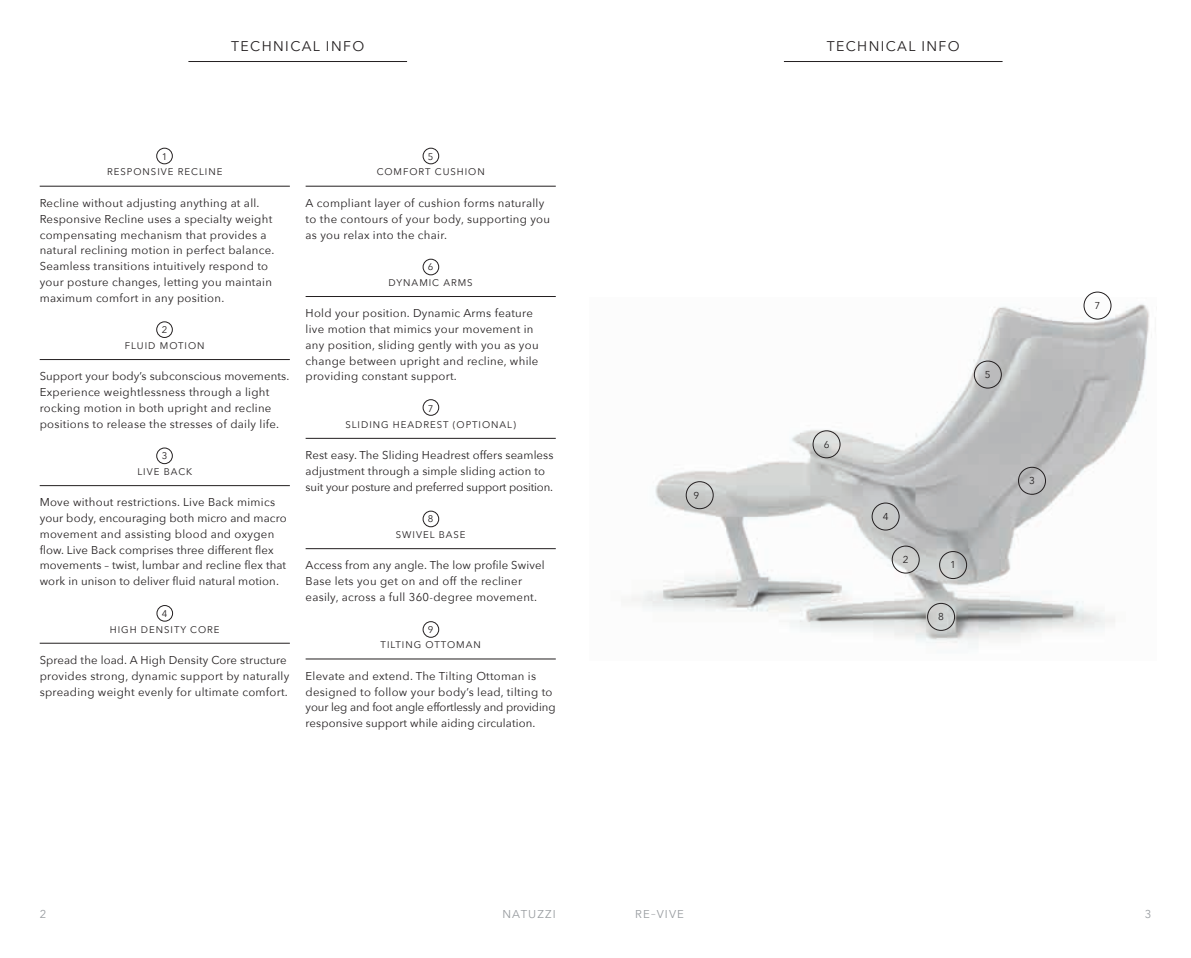
<style>
.page{position:relative;width:1191px;height:958px;background:#fff}
.page>*{position:absolute;margin:0;border:0;box-sizing:border-box;transform-origin:0 0}
.t1{font:14px "Avenir Next";color:#231f20}
.t2{font:11.38px/15.8px "Avenir Next";letter-spacing:.025em;color:#231f20}
.t3{font:11.38px "Avenir Next";letter-spacing:.1em;color:#989ca0}
.t4{font:9.97px "Avenir Next";color:#231f20}
.t5{font:9.62px/15.8px "Avenir Next";letter-spacing:.1em;color:#231f20;text-align:center}
</style>
<div class="page">
<hr style="left:40px;top:186px;width:250px;height:1px;background:#231f20">
<hr style="left:40px;top:359px;width:250px;height:1px;background:#231f20">
<hr style="left:40px;top:485px;width:250px;height:1px;background:#231f20">
<hr style="left:40px;top:643px;width:250px;height:1px;background:#231f20">
<hr style="left:306px;top:186px;width:250px;height:1px;background:#231f20">
<hr style="left:306px;top:296px;width:250px;height:1px;background:#231f20">
<hr style="left:306px;top:438px;width:250px;height:1px;background:#231f20">
<hr style="left:306px;top:548px;width:250px;height:1px;background:#231f20">
<hr style="left:306px;top:658px;width:250px;height:1px;background:#231f20">
<div style="left:157px;top:605px;width:16px;height:16px;border:1px solid #231f20;border-radius:50%"></div>
<div style="left:156px;top:447px;width:17px;height:17px;border:1px solid #231f20;border-radius:50%"></div>
<div style="left:156px;top:321px;width:17px;height:17px;border:1px solid #231f20;border-radius:50%"></div>
<div style="left:156px;top:148px;width:17px;height:16px;border:1px solid #231f20;border-radius:50%"></div>
<div style="left:423px;top:148px;width:16px;height:16px;border:1px solid #231f20;border-radius:50%"></div>
<div style="left:423px;top:259px;width:16px;height:16px;border:1px solid #231f20;border-radius:50%"></div>
<div style="left:423px;top:399px;width:16px;height:16px;border:1px solid #231f20;border-radius:50%"></div>
<div style="left:423px;top:621px;width:16px;height:16px;border:1px solid #231f20;border-radius:50%"></div>
<div style="left:423px;top:511px;width:16px;height:16px;border:1px solid #231f20;border-radius:50%"></div>
<hr style="left:188px;top:61px;width:219px;height:1px;background:#231f20">
<hr style="left:784px;top:61px;width:218px;height:1px;background:#231f20">
<img style="left:631px;top:298px;width:519px;height:350px">
<div style="left:939px;top:551px;width:27px;height:27px;border:1px solid #231f20;border-radius:50%"></div>
<div style="left:927px;top:603px;width:27px;height:27px;border:1px solid #231f20;border-radius:50%"></div>
<div style="left:686px;top:481px;width:27px;height:28px;border:1px solid #231f20;border-radius:50%"></div>
<div style="left:892px;top:546px;width:27px;height:27px;border:1px solid #231f20;border-radius:50%"></div>
<div style="left:1018px;top:467px;width:27px;height:27px;border:1px solid #231f20;border-radius:50%"></div>
<div style="left:974px;top:361px;width:27px;height:27px;border:1px solid #231f20;border-radius:50%"></div>
<div style="left:1083px;top:292px;width:28px;height:27px;border:1px solid #231f20;border-radius:50%"></div>
<div style="left:813px;top:430px;width:27px;height:28px;border:1px solid #231f20;border-radius:50%"></div>
<div style="left:872px;top:503px;width:27px;height:27px;border:1px solid #231f20;border-radius:50%"></div>
<p class="t1" style="left:231px;top:38px;width:11px">technical</p>
<p class="t1" style="left:326px;top:38px;width:11px">info</p>
<p class="t1" style="left:826px;top:38px;width:11px">technical</p>
<p class="t1" style="left:921px;top:38px;width:11px">info</p>
<p class="t5" style="left:162px;top:148px;width:7px">1</p>
<p class="t5" style="left:107px;top:164px;width:15px">Responsi</p>
<p class="t5" style="left:161px;top:164px;width:31px">ve Recline</p>
<p class="t2" style="left:40px;top:195px;width:236px">Recline without adjusting anything at all.<br>Responsive Recline uses a specialty weight compensating mechanism that provides a natural reclining motion in perfect balance.<br>Seamless transitions intuitively respond to your posture changes, letting you maintain maximum comfort in any position.</p>
<p class="t5" style="left:162px;top:322px;width:7px">2</p>
<p class="t5" style="left:125px;top:337px;width:14px">Fluid</p>
<p class="t5" style="left:160px;top:337px;width:18px">Motion</p>
<p class="t2" style="left:40px;top:368px;width:251px">Support your body’s subconscious movements.<br>Experience weightlessness through a light rocking motion in both upright and recline positions to release the stresses of daily life.</p>
<p class="t5" style="left:137px;top:448px;width:56px">3<br>Live Back</p>
<p class="t2" style="left:40px;top:494px;width:248px">Move without restrictions. Live Back mimics your body, encouraging both micro and macro movement and assisting blood and oxygen flow. Live Back comprises three different flex movements – twist, lumbar and recline flex that work in unison to deliver fluid natural motion.</p>
<p class="t5" style="left:162px;top:605px;width:7px">4</p>
<p class="t5" style="left:110px;top:621px;width:47px">High Densit</p>
<p class="t5" style="left:180px;top:621px;width:26px">y Core</p>
<p class="t2" style="left:40px;top:652px;width:251px">Spread the load. A High Density Core structure provides strong, dynamic support by naturally spreading weight evenly for ultimate comfort.</p>
<p class="t5" style="left:428px;top:148px;width:7px">5</p>
<p class="t5" style="left:377px;top:164px;width:17px">Comfort</p>
<p class="t5" style="left:435px;top:164px;width:16px">Cushion</p>
<p class="t2" style="left:306px;top:195px;width:246px">A compliant layer of cushion forms naturally to the contours of your body, supporting you as you relax into the chair.</p>
<p class="t5" style="left:428px;top:259px;width:7px">6</p>
<p class="t5" style="left:389px;top:274px;width:23px">Dynamic</p>
<p class="t5" style="left:443px;top:274px;width:16px">Arms</p>
<p class="t2" style="left:306px;top:305px;width:234px">Hold your position. Dynamic Arms feature live motion that mimics your movement in any position, sliding gently with you as you change between upright and recline, while providing constant support.</p>
<p class="t5" style="left:428px;top:400px;width:7px">7</p>
<p class="t5" style="left:345px;top:416px;width:13px">Slidin</p>
<p class="t5" style="left:381px;top:416px;width:28px">g Headrest</p>
<p class="t5" style="left:453px;top:416px;width:12px">(optional</p>
<p class="t5" style="left:513px;top:416px;width:4px">)</p>
<p class="t2" style="left:306px;top:447px;width:249px">Rest easy. The Sliding Headrest offers seamless adjustment through a simple sliding action to suit your posture and preferred support position.</p>
<p class="t5" style="left:396px;top:511px;width:58px;text-align:left;text-indent:32px">8<br>Swivel Base</p>
<p class="t2" style="left:306px;top:557px;width:240px">Access from any angle. The low profile Swivel<br>Base lets you get on and off the recliner easily, across a full 360-degree movement.</p>
<p class="t5" style="left:428px;top:621px;width:7px">9</p>
<p class="t5" style="left:381px;top:637px;width:13px">Tiltin</p>
<p class="t5" style="left:414px;top:637px;width:30px">g Ottoman</p>
<p class="t2" style="left:306px;top:668px;width:251px">Elevate and extend. The Tilting Ottoman is designed to follow your body’s lead, tilting to your leg and foot angle effortlessly and providing responsive support while aiding circulation.</p>
<p class="t4" style="left:693px;top:489px;width:7px">9</p>
<p class="t4" style="left:823px;top:438px;width:7px">6</p>
<p class="t4" style="left:985px;top:368px;width:7px">5</p>
<p class="t4" style="left:882px;top:510px;width:7px">4</p>
<p class="t4" style="left:902px;top:553px;width:7px">2</p>
<p class="t4" style="left:950px;top:559px;width:7px">1</p>
<p class="t4" style="left:938px;top:610px;width:7px">8</p>
<p class="t4" style="left:1029px;top:474px;width:7px">3</p>
<p class="t4" style="left:1094px;top:299px;width:7px">7</p>
<p class="t3" style="left:40px;top:907px;width:8px">2</p>
<p class="t3" style="left:502px;top:907px;width:55px">NATUZZI</p>
<p class="t3" style="left:635px;top:907px;width:50px">RE–VIVE</p>
<p class="t3" style="left:1144px;top:907px;width:8px">3</p>
</div>
